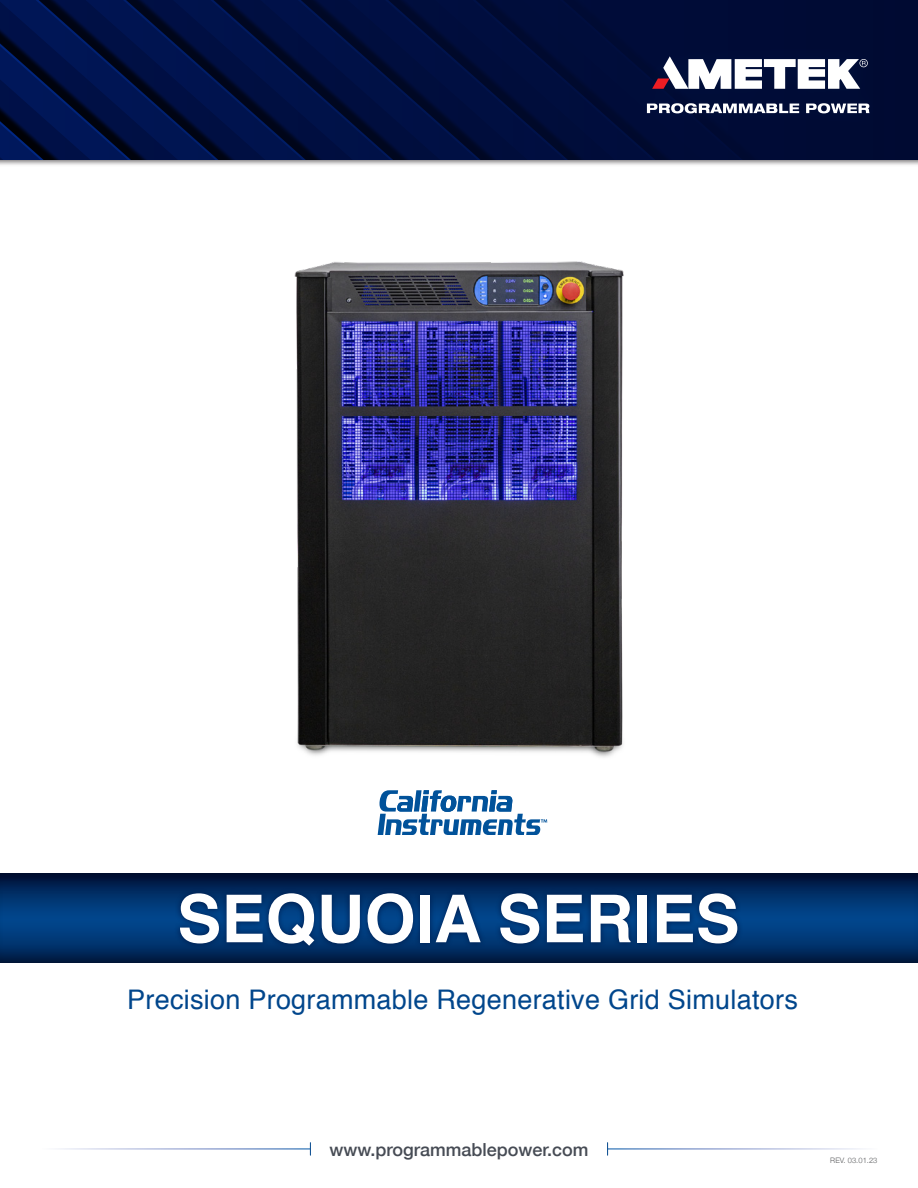
<style>
.page{position:relative;width:918px;height:1188px;background:#fff}
.page>*{position:absolute;margin:0;border:0;box-sizing:border-box;transform-origin:0 0}
.t1{font:700 66px "Helvetica";color:#fff}
.t2{font:27px "Helvetica";letter-spacing:.01em;color:#01468c}
.t3{font:500 18px "Helvetica Neue";color:#464b54}
.t4{font:300 7.5px "Helvetica Neue";letter-spacing:.01em;color:#57585a}
</style>
<div class="page">
<div style="left:0;top:0;width:918px;height:167px;background:#231f20;opacity:.6"></div>
<div style="left:834px;top:0;width:67px;height:160px;background:#000a33"></div>
<div style="left:747px;top:0;width:66px;height:160px;background:#000b36"></div>
<div style="left:659px;top:0;width:67px;height:160px;background:#000c38"></div>
<svg style="left:572px;top:0;width:66px;height:160px;background:#000c39"></svg>
<svg style="left:485px;top:0;width:66px;height:160px;background:#000d3a"></svg>
<svg style="left:397px;top:0;width:67px;height:160px;background:#000d3d"></svg>
<svg style="left:310px;top:0;width:66px;height:160px;background:#000e3f"></svg>
<svg style="left:222px;top:0;width:67px;height:160px;background:#000f41"></svg>
<svg style="left:0;top:0;width:222px;height:160px;background:#001045"></svg>
<img style="left:294px;top:261px;width:330px;height:496px">
<div style="left:0;top:872px;width:918px;height:92px;background:#231f20;opacity:.75"></div>
<div style="left:174px;top:888px;width:569px;height:63px;background:#001340;opacity:.75"></div>
<svg style="left:310px;top:1143px;width:1px;height:12px"></svg>
<svg style="left:607px;top:1143px;width:1px;height:12px"></svg>
<div style="left:629px;top:40px;width:258px;height:92px;background:#000c36"></div>
<svg style="left:652px;top:56px;width:216px;height:33px"></svg>
<svg style="left:647px;top:103px;width:152px;height:10px"></svg>
<svg style="left:806px;top:103px;width:64px;height:10px"></svg>
<svg style="left:378px;top:790px;width:169px;height:45px"></svg>
<p class="t1" style="left:177px;top:879px;width:564px">SEQUOIA SERIES</p>
<p class="t2" style="left:127px;top:979px;width:672px">Precision Programmable Regenerative Grid Simulators</p>
<p class="t3" style="left:329px;top:1135px;width:261px">www.programmablepower.com</p>
<p class="t4" style="left:830px;top:1156px;width:49px">REV. 03.01.23</p>
</div>
